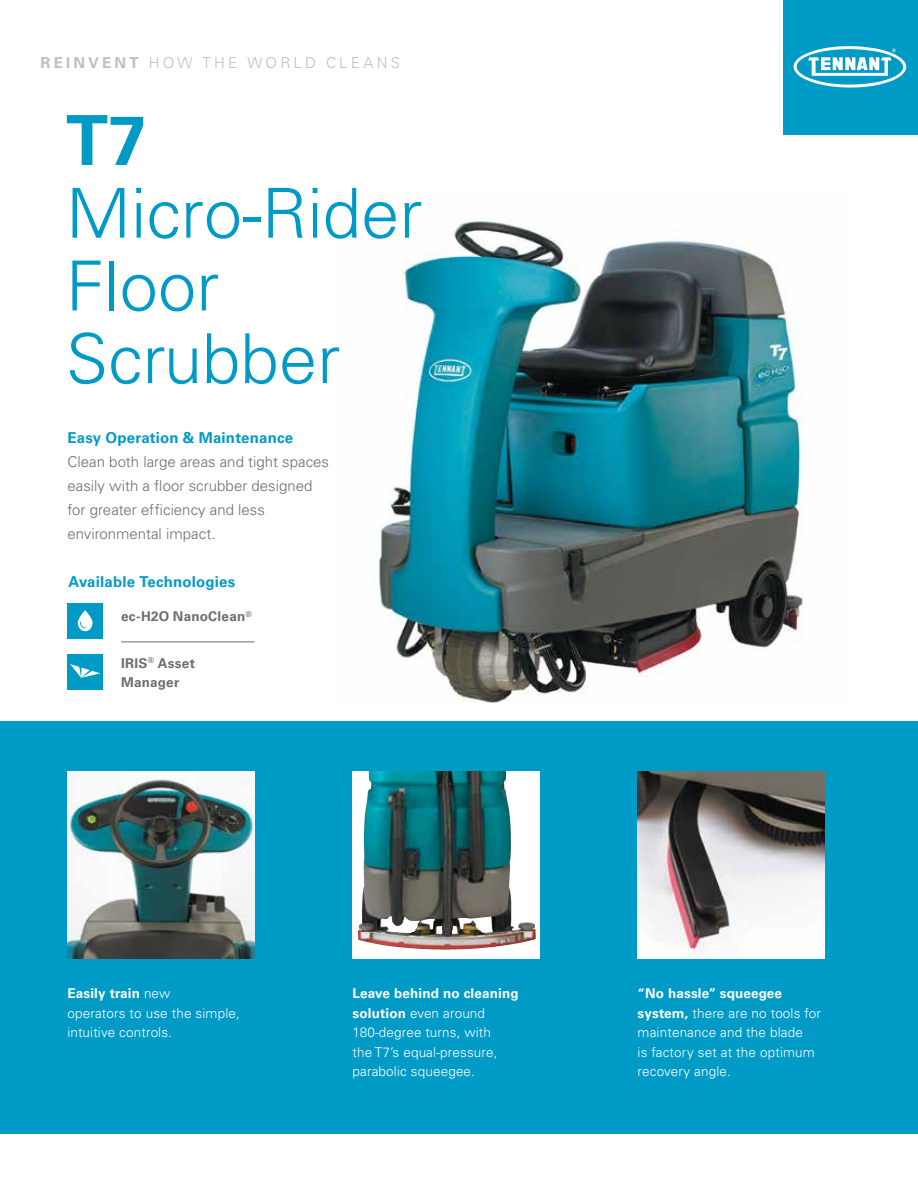
<style>
.page{position:relative;width:918px;height:1188px;background:#fff}
.page>*{position:absolute;margin:0;border:0;box-sizing:border-box;transform-origin:0 0}
.t1{font:300 69px/72.8px "Univers LT Std";color:#009ac7}
.t2{font:700 69px "Univers LT Std";color:#009ac7}
.t3{font:300 15px/24px "Univers LT Std";color:#6d6e71}
.t4{font:700 15px "Univers LT Std";letter-spacing:.01em;color:#009ac7}
.t5{font:300 15px "Univers LT Std";letter-spacing:.21em;color:#bcbec0}
.t6{font:300 13.5px/19.5px "Univers LT Std";letter-spacing:.01em;color:#fff}
.t7{font:700 13.5px/19.5px "Univers LT Std";letter-spacing:.02em;color:#6d6e71}
.s1{font-weight:700}
</style>
<div class="page">
<img style="left:375px;top:220px;width:429px;height:483px">
<div style="left:0;top:721px;width:918px;height:413px;background:#009ac7"></div>
<img style="left:68px;top:771px;width:187px;height:187px">
<div style="left:353px;top:771px;width:187px;height:187px;background:#fff"></div>
<img style="left:358px;top:771px;width:178px;height:179px">
<img style="left:638px;top:771px;width:187px;height:187px">
<div style="left:783px;top:0;width:135px;height:135px;background:#009ac7"></div>
<svg style="left:793px;top:46px;width:114px;height:42px"></svg>
<div style="left:68px;top:603px;width:35px;height:35px;background:#009ac7"></div>
<svg style="left:78px;top:610px;width:15px;height:21px"></svg>
<hr style="left:121px;top:642px;width:134px;height:1px;background:#6d6e71">
<div style="left:68px;top:655px;width:35px;height:35px;background:#009ac7"></div>
<svg style="left:70px;top:664px;width:30px;height:14px"></svg>
<p class="t5" style="left:40px;top:53px;width:361px"><span class="s1">REINVENT</span> HOW THE WORLD CLEANS</p>
<h1 class="t2" style="left:66px;top:100px;width:82px">T7</h1>
<h1 class="t1" style="left:66px;top:177px;width:358px">Micro-Rider<br>Floor<br>Scrubber</h1>
<p class="t4" style="left:68px;top:429px;width:227px">Easy Operation &amp; Maintenance</p>
<p class="t3" style="left:68px;top:450px;width:263px">Clean both large areas and tight spaces easily with a floor scrubber designed for greater efficiency and less environmental impact.</p>
<p class="t4" style="left:69px;top:573px;width:168px">Available Technologies</p>
<p class="t7" style="left:121px;top:607px;width:132px">ec-H2O NanoClean<sup>®</sup></p>
<p class="t7" style="left:121px;top:654px;width:75px">IRIS<sup>®</sup> Asset<br>Manager</p>
<p class="t6" style="left:68px;top:984px;width:174px"><span class="s1">Easily train</span> new<br>operators to use the simple, intuitive controls.</p>
<p class="t6" style="left:353px;top:984px;width:168px"><span class="s1">Leave behind no cleaning solution</span> even around<br>180-degree turns, with<br>the T7’s equal-pressure, parabolic squeegee.</p>
<p class="t6" style="left:638px;top:984px;width:185px"><span class="s1">“No hassle” squeegee system,</span> there are no tools for maintenance and the blade<br>is factory set at the optimum recovery angle.</p>
</div>
